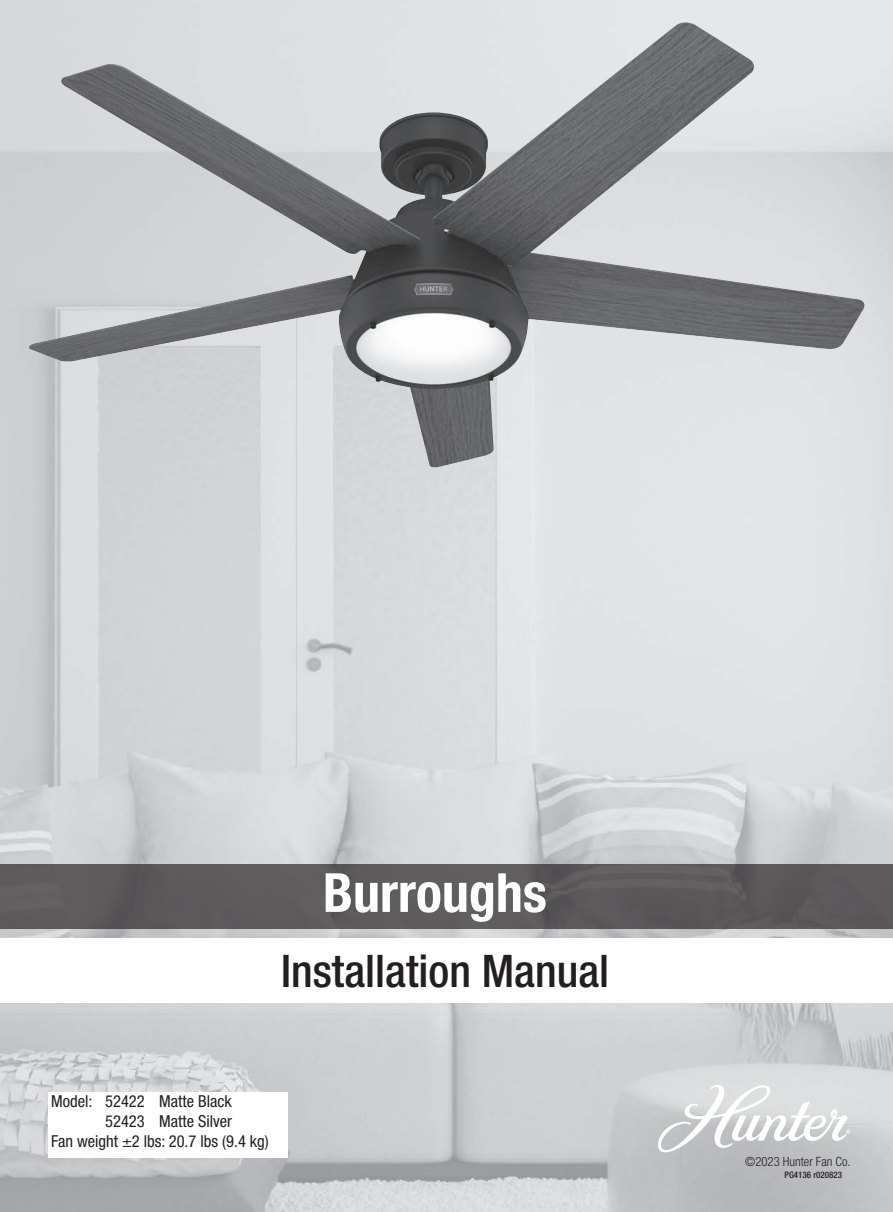
<style>
.page{position:relative;width:893px;height:1212px;background:#fff}
.page>*{position:absolute;margin:0;border:0;box-sizing:border-box;transform-origin:0 0}
.t1{font:700 condensed 54px "Helvetica Neue LT Std";color:#fff}
.t2{font:500 condensed 45px "Helvetica Neue LT Std";color:#231f20}
.t3{font:condensed 16.5px "Helvetica Neue LT Std";color:#231f20}
.t4{font:300 condensed 12.75px "Helvetica Neue LT Std";color:#231f20}
.t5{font:500 condensed 9px "Helvetica Neue LT Std";color:#231f20}
</style>
<div class="page">
<img style="left:0;top:0;width:893px;height:1212px">
<div style="left:0;top:939px;width:893px;height:64px;background:#fff"></div>
<div style="left:0;top:864px;width:893px;height:64px;background:#5d5a5c"></div>
<img style="left:29px;top:22px;width:836px;height:446px">
<div style="left:48px;top:1092px;width:240px;height:66px;background:#fff"></div>
<svg style="left:658px;top:1085px;width:192px;height:67px"></svg>
<p class="t1" style="left:323px;top:860px;width:225px">Burroughs</p>
<p class="t2" style="left:281px;top:944px;width:330px">Installation Manual</p>
<p class="t3" style="left:51px;top:1092px;width:182px">Model: 52422 Matte Black</p>
<p class="t3" style="left:105px;top:1111px;width:128px">52423 Matte Silver</p>
<p class="t3" style="left:51px;top:1131px;width:219px">Fan weight ±2 lbs: 20.7 lbs (9.4 kg)</p>
<p class="t4" style="left:745px;top:1154px;width:107px">©2023 Hunter Fan Co.</p>
<p class="t5" style="left:784px;top:1169px;width:59px">PG4136 r020823</p>
</div>
